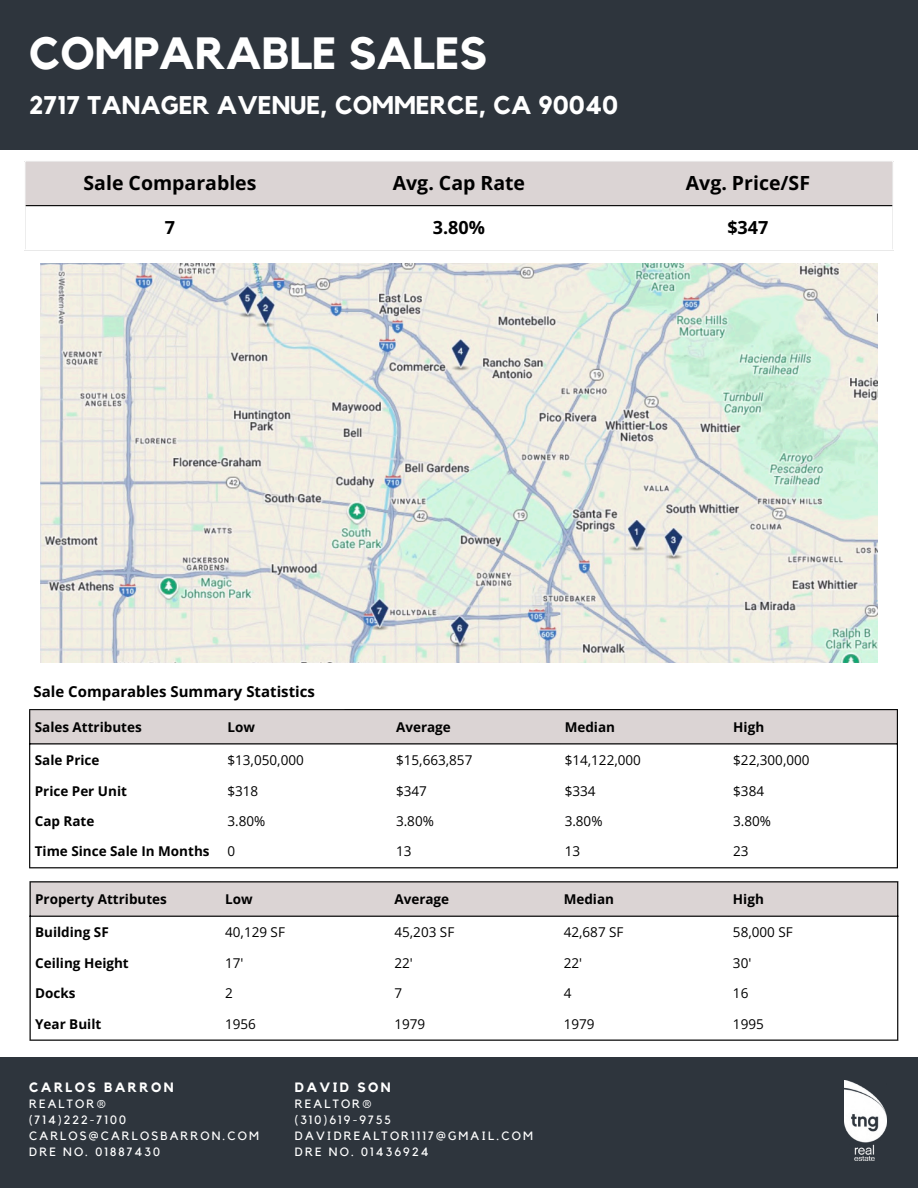
<style>
.page{position:relative;width:918px;height:1188px;background:#fff}
.page>*{position:absolute;margin:0;border:0;box-sizing:border-box;transform-origin:0 0}
.t1{font:700 45px "Kollektif";color:#fff}
.t2{font:700 25.5px "Kollektif";color:#fff}
.t3{font:700 19.5px "Open Sans";color:#000}
.t4{font:700 18px "Open Sans";color:#000}
.t5{font:700 15px "Open Sans";color:#000}
.t6{font:700 13.5px "Open Sans";color:#000}
.t7{font:13.5px "Open Sans";color:#000}
.t8{font:700 13.5px "Kollektif";letter-spacing:.175em;color:#fff}
.t9{font:12px "Kollektif";letter-spacing:.175em;color:#fff}
</style>
<div class="page">
<div style="left:0;top:0;width:918px;height:149px;background:#2e353d"></div>
<div style="left:0;top:1058px;width:918px;height:130px;background:#2e353d"></div>
<img style="left:844px;top:1080px;width:43px;height:80px">
<div style="left:26px;top:162px;width:866px;height:43px;background:#dbd4d4"></div>
<hr style="left:26px;top:205px;width:866px;height:1px;background:#000">
<div style="left:30px;top:710px;width:867px;height:33px;background:#dbd4d4"></div>
<hr style="left:29px;top:710px;width:1px;height:157px;background:#000">
<hr style="left:897px;top:710px;width:1px;height:157px;background:#000">
<hr style="left:29px;top:709px;width:869px;height:1px;background:#000">
<hr style="left:29px;top:743px;width:869px;height:1px;background:#000">
<hr style="left:29px;top:867px;width:869px;height:1px;background:#000">
<img style="left:41px;top:264px;width:836px;height:398px">
<div style="left:31px;top:882px;width:866px;height:34px;background:#dbd4d4"></div>
<hr style="left:30px;top:882px;width:1px;height:158px;background:#000">
<hr style="left:897px;top:882px;width:1px;height:158px;background:#000">
<hr style="left:30px;top:881px;width:868px;height:1px;background:#000">
<hr style="left:30px;top:916px;width:868px;height:1px;background:#000">
<hr style="left:30px;top:1040px;width:868px;height:1px;background:#000">
<p class="t1" style="left:29px;top:33px;width:459px">COMPARABLE SALES</p>
<h2 class="t2" style="left:29px;top:93px;width:591px">2717 TANAGER AVENUE, COMMERCE, CA 90040</h2>
<p class="t3" style="left:84px;top:169px;width:174px">Sale Comparables</p>
<p class="t3" style="left:393px;top:169px;width:134px">Avg. Cap Rate</p>
<p class="t3" style="left:686px;top:169px;width:126px">Avg. Price/SF</p>
<p class="t4" style="left:165px;top:215px;width:12px">7</p>
<p class="t4" style="left:433px;top:215px;width:54px">3.80%</p>
<p class="t4" style="left:727px;top:215px;width:43px">$347</p>
<p class="t5" style="left:34px;top:681px;width:283px">Sale Comparables Summary Statistics</p>
<p class="t6" style="left:35px;top:717px;width:109px">Sales Attributes</p>
<p class="t6" style="left:227px;top:717px;width:29px">Low</p>
<p class="t6" style="left:396px;top:717px;width:56px">Average</p>
<p class="t6" style="left:565px;top:717px;width:52px">Median</p>
<p class="t6" style="left:733px;top:717px;width:32px">High</p>
<p class="t6" style="left:35px;top:750px;width:66px">Sale Price</p>
<p class="t7" style="left:227px;top:750px;width:78px">$13,050,000</p>
<p class="t7" style="left:396px;top:750px;width:78px">$15,663,857</p>
<p class="t7" style="left:565px;top:750px;width:78px">$14,122,000</p>
<p class="t7" style="left:733px;top:750px;width:78px">$22,300,000</p>
<p class="t6" style="left:35px;top:781px;width:94px">Price Per Unit</p>
<p class="t7" style="left:227px;top:781px;width:32px">$318</p>
<p class="t7" style="left:396px;top:781px;width:32px">$347</p>
<p class="t7" style="left:565px;top:781px;width:32px">$334</p>
<p class="t7" style="left:733px;top:781px;width:32px">$384</p>
<p class="t6" style="left:35px;top:812px;width:61px">Cap Rate</p>
<p class="t7" style="left:227px;top:812px;width:39px">3.80%</p>
<p class="t7" style="left:396px;top:812px;width:39px">3.80%</p>
<p class="t7" style="left:565px;top:812px;width:39px">3.80%</p>
<p class="t7" style="left:733px;top:812px;width:39px">3.80%</p>
<p class="t6" style="left:35px;top:842px;width:176px">Time Since Sale In Months</p>
<p class="t7" style="left:227px;top:842px;width:9px">0</p>
<p class="t7" style="left:396px;top:842px;width:17px">13</p>
<p class="t7" style="left:565px;top:842px;width:17px">13</p>
<p class="t7" style="left:733px;top:842px;width:17px">23</p>
<p class="t6" style="left:35px;top:889px;width:133px">Property Attributes</p>
<p class="t6" style="left:225px;top:889px;width:29px">Low</p>
<p class="t6" style="left:394px;top:889px;width:56px">Average</p>
<p class="t6" style="left:564px;top:889px;width:52px">Median</p>
<p class="t6" style="left:733px;top:889px;width:32px">High</p>
<p class="t6" style="left:35px;top:923px;width:75px">Building SF</p>
<p class="t7" style="left:225px;top:923px;width:61px">40,129 SF</p>
<p class="t7" style="left:394px;top:923px;width:61px">45,203 SF</p>
<p class="t7" style="left:564px;top:923px;width:61px">42,687 SF</p>
<p class="t7" style="left:733px;top:923px;width:61px">58,000 SF</p>
<p class="t6" style="left:35px;top:954px;width:95px">Ceiling Height</p>
<p class="t7" style="left:225px;top:954px;width:20px">17'</p>
<p class="t7" style="left:394px;top:954px;width:20px">22'</p>
<p class="t7" style="left:564px;top:954px;width:20px">22'</p>
<p class="t7" style="left:733px;top:954px;width:20px">30'</p>
<p class="t6" style="left:35px;top:984px;width:42px">Docks</p>
<p class="t7" style="left:225px;top:984px;width:9px">2</p>
<p class="t7" style="left:394px;top:984px;width:9px">7</p>
<p class="t7" style="left:564px;top:984px;width:9px">4</p>
<p class="t7" style="left:733px;top:984px;width:17px">16</p>
<p class="t6" style="left:35px;top:1014px;width:68px">Year Built</p>
<p class="t7" style="left:225px;top:1014px;width:32px">1956</p>
<p class="t7" style="left:394px;top:1014px;width:32px">1979</p>
<p class="t7" style="left:564px;top:1014px;width:32px">1979</p>
<p class="t7" style="left:733px;top:1014px;width:32px">1995</p>
<p class="t8" style="left:29px;top:1081px;width:146px">CARLOS BARRON</p>
<p class="t9" style="left:29px;top:1098px;width:79px">REALTOR®</p>
<p class="t9" style="left:29px;top:1114px;width:98px">(714)222-7100</p>
<p class="t9" style="left:29px;top:1130px;width:231px">CARLOS@CARLOSBARRON.COM</p>
<p class="t9" style="left:29px;top:1146px;width:132px">DRE NO. 01887430</p>
<p class="t8" style="left:295px;top:1081px;width:97px">DAVID SON</p>
<p class="t9" style="left:295px;top:1098px;width:79px">REALTOR®</p>
<p class="t9" style="left:295px;top:1114px;width:98px">(310)619-9755</p>
<p class="t9" style="left:295px;top:1130px;width:240px">DAVIDREALTOR1117@GMAIL.COM</p>
<p class="t9" style="left:295px;top:1146px;width:135px">DRE NO. 01436924</p>
</div>
